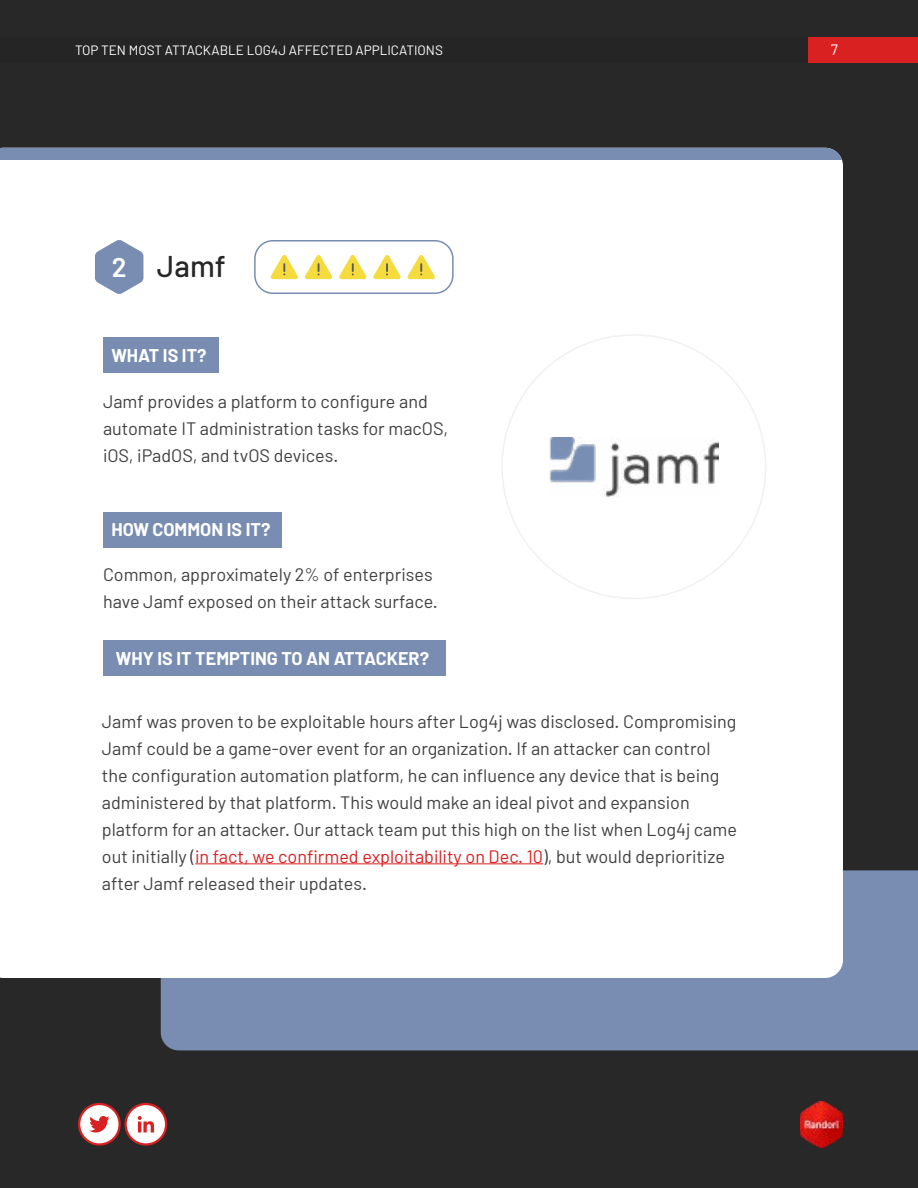
<style>
.page{position:relative;width:918px;height:1188px;background:#292829}
.page>*{position:absolute;margin:0;border:0;box-sizing:border-box;transform-origin:0 0}
.t1{font:500 30px "Barlow";color:#272526}
.t2{font:18px/27px "Barlow";color:#414042}
.t3{font:700 18px "Barlow";color:#fff}
.t4{font:15px "Barlow";color:#fff}
.t5{font:13.5px "Barlow";color:#fff}
.s1{font-weight:600;font-size:27px;color:#fff}
.s2{color:#d92122}
</style>
<div class="page">
<div style="left:161px;top:870px;width:757px;height:180px;background:#788db1"></div>
<div style="left:0;top:160px;width:843px;height:818px;background:#fff"></div>
<div style="left:0;top:148px;width:843px;height:12px;background:#788db1"></div>
<svg style="left:95px;top:240px;width:48px;height:54px;background:#96a6c2"></svg>
<img style="left:549px;top:437px;width:169px;height:59px">
<svg style="left:271px;top:255px;width:27px;height:24px"></svg>
<svg style="left:339px;top:255px;width:28px;height:24px"></svg>
<svg style="left:305px;top:255px;width:27px;height:24px"></svg>
<svg style="left:373px;top:255px;width:28px;height:24px"></svg>
<svg style="left:408px;top:255px;width:27px;height:24px"></svg>
<div style="left:254px;top:240px;width:200px;height:54px;border:2px solid #788db1;border-radius:18px"></div>
<hr style="left:195px;top:863px;width:348px;height:1px;background:#d92122">
<div style="left:103px;top:338px;width:116px;height:36px;background:#788db1"></div>
<div style="left:103px;top:512px;width:178px;height:36px;background:#788db1"></div>
<div style="left:103px;top:640px;width:343px;height:36px;background:#788db1"></div>
<div style="left:0;top:38px;width:808px;height:25px;background:#252526"></div>
<img style="left:801px;top:1101px;width:42px;height:46px">
<div style="left:808px;top:38px;width:110px;height:25px;background:#d92122"></div>
<div style="left:126px;top:1104px;width:40px;height:40px;background:#fff;border-radius:50%"></div>
<div style="left:124px;top:1103px;width:43px;height:43px;border:2px solid #d92122;border-radius:50%"></div>
<svg style="left:138px;top:1116px;width:16px;height:16px"></svg>
<div style="left:79px;top:1104px;width:41px;height:40px;background:#fff;border-radius:50%"></div>
<div style="left:78px;top:1103px;width:43px;height:43px;border:2px solid #d92122;border-radius:50%"></div>
<svg style="left:89px;top:1116px;width:21px;height:16px"></svg>
<p class="t5" style="left:75px;top:42px;width:369px">TOP TEN MOST ATTACKABLE LOG4J AFFECTED APPLICATIONS</p>
<p class="t4" style="left:831px;top:41px;width:9px">7</p>
<h1 class="t1" style="left:112px;top:247px;width:116px"><span class="s1">2</span> Jamf</h1>
<p class="t3" style="left:111px;top:344px;width:97px">WHAT IS IT?</p>
<p class="t2" style="left:103px;top:388px;width:347px">Jamf provides a platform to configure and automate IT administration tasks for macOS, iOS, iPadOS, and tvOS devices.</p>
<p class="t3" style="left:111px;top:519px;width:161px">HOW COMMON IS IT?</p>
<p class="t2" style="left:103px;top:561px;width:336px">Common, approximately 2% of enterprises have Jamf exposed on their attack surface.</p>
<p class="t3" style="left:116px;top:647px;width:315px">WHY IS IT TEMPTING TO AN ATTACKER?</p>
<p class="t2" style="left:102px;top:707px;width:637px">Jamf was proven to be exploitable hours after Log4j was disclosed. Compromising Jamf could be a game-over event for an organization. If an attacker can control the configuration automation platform, he can influence any device that is being administered by that platform. This would make an ideal pivot and expansion platform for an attacker. Our attack team put this high on the list when Log4j came out initially (<span class="s2">in fact, we confirmed exploitability on Dec. 10</span>), but would deprioritize after Jamf released their updates.</p>
</div>
